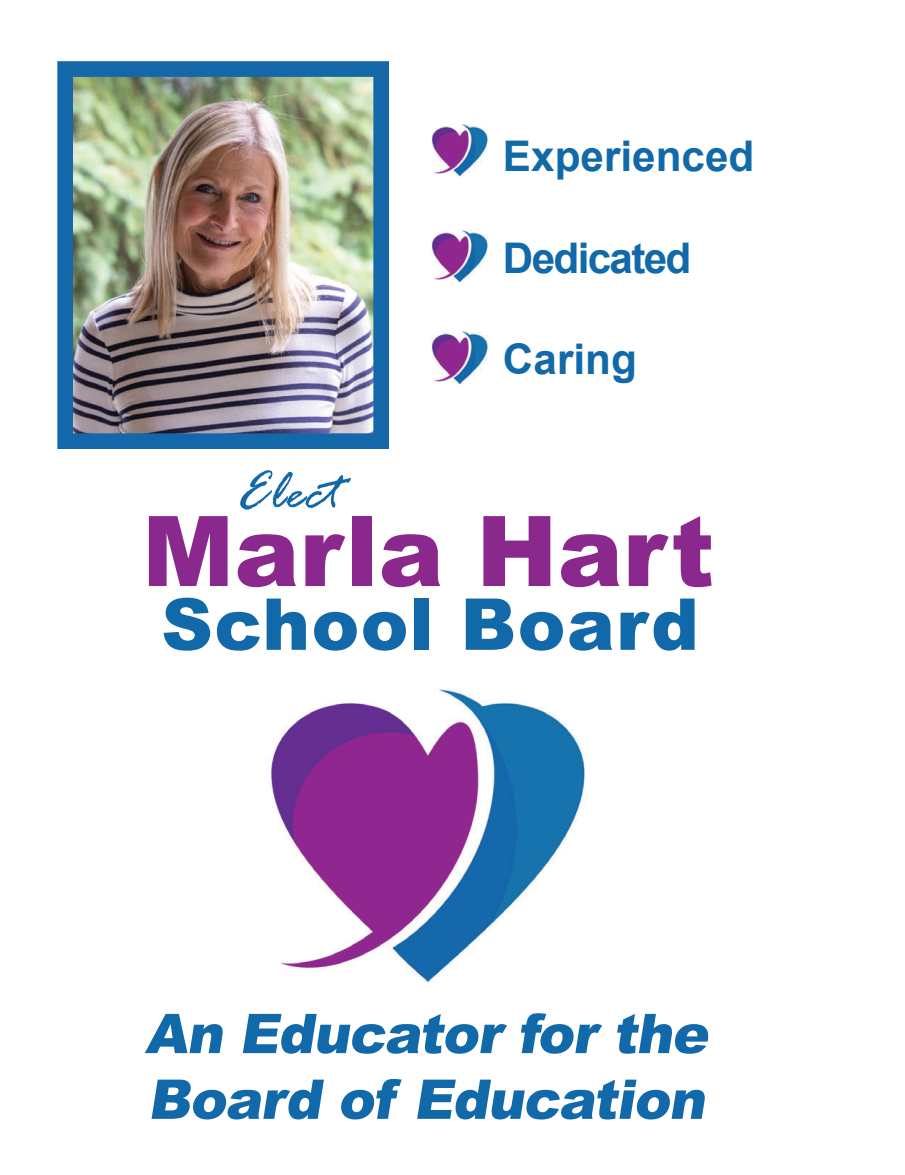
<style>
.page{position:relative;width:905px;height:1175px;background:#fff}
.page>*{position:absolute;margin:0;border:0;box-sizing:border-box;transform-origin:0 0}
.t1{font:900 97.65px "Arial";color:#8a288d}
.t2{font:900 71.55px "Arial";letter-spacing:.02em;color:#1269aa}
.t3{font:italic 58.5px "Rage";color:#1269aa}
.t4{font:italic 900 54.75px/65.7px "Arial";color:#1269aa}
.t5{font:700 42.3px "Arial";color:#1269aa}
.t6{font:700 42.3px "Arial";letter-spacing:-.04em;color:#1269aa}
</style>
<div class="page">
<img style="left:74px;top:78px;width:298px;height:354px">
<div style="left:57px;top:61px;width:332px;height:388px;border:16px solid #1467a8"></div>
<img style="left:431px;top:124px;width:57px;height:53px">
<img style="left:431px;top:229px;width:57px;height:53px">
<img style="left:431px;top:331px;width:57px;height:53px">
<img style="left:268px;top:689px;width:317px;height:294px">
<p class="t5" style="left:503px;top:127px;width:253px">Experienced</p>
<p class="t6" style="left:503px;top:228px;width:190px">Dedicated</p>
<p class="t3" style="left:237px;top:460px;width:105px">Elect</p>
<p class="t5" style="left:503px;top:329px;width:135px">Caring</p>
<p class="t1" style="left:142px;top:480px;width:573px">Marla Hart</p>
<p class="t2" style="left:161px;top:572px;width:539px">School Board</p>
<p class="t4" style="left:145px;top:999px;width:576px">An Educator for the<br>Board of Education</p>
</div>
